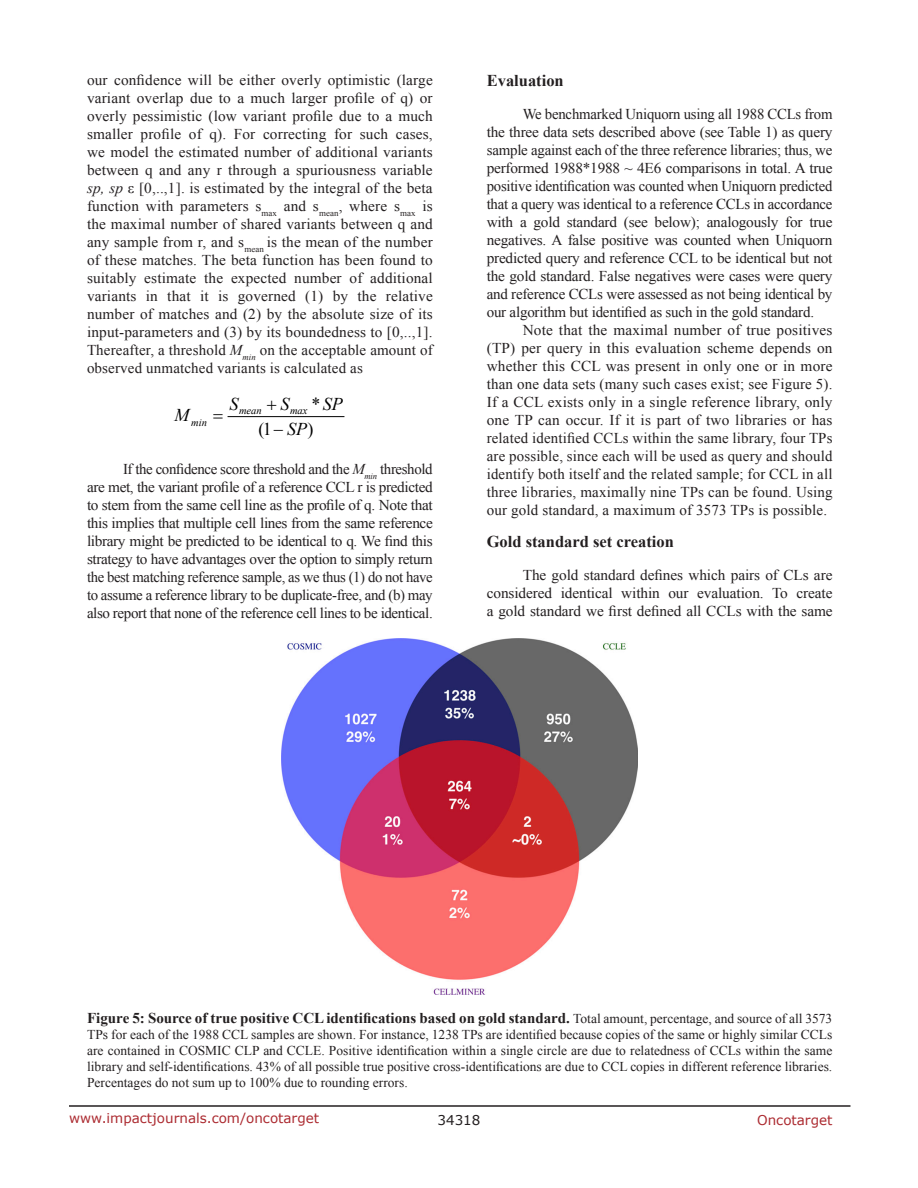
<style>
.page{position:relative;width:918px;height:1188px;background:#fff}
.page>*{position:absolute;margin:0;border:0;box-sizing:border-box;transform-origin:0 0}
.t1{font:18px/25.7px "Times New Roman";color:#000}
.t2{font:italic 18px "Times New Roman";color:#000}
.SubHeading_middle{font:700 16.5px "Times New Roman";color:#231f20}
.BodyText{font:15px/18px "Times New Roman";letter-spacing:-.005em;color:#231f20;text-align:justify}
.FigureText{font:700 15px "Times New Roman";color:#231f20}
.FigureText-2{font:13.5px/16.2px "Times New Roman";color:#231f20;text-align:justify}
.t3{font:13.5px "Verdana";color:#ac2b31}
.t4{font:13.5px "Verdana";color:#231f20}
.t5{font:italic 10.5px "Times New Roman";letter-spacing:-.005em;color:#000}
.s1{font-style:italic}
.s2{font-weight:400;font-size:13.5px}
</style>
<div class="page">
<hr style="left:69px;top:1105px;width:781px;height:2px;background:#231f20">
<hr style="left:228px;top:416px;width:116px;height:1px;background:#000">
<img style="left:282px;top:639px;width:356px;height:355px">
<p class="BodyText" style="left:87px;top:71px;width:347px">our confidence will be either overly optimistic (large variant overlap due to a much larger profile of q) or overly pessimistic (low variant profile due to a much smaller profile of q). For correcting for such cases, we model the estimated number of additional variants between q and any r through a spuriousness variable <span class="s1">sp, sp</span> ε [0,..,1]. is estimated by the integral of the beta function with parameters s<sub>max</sub> and s<sub>mean</sub>, where s<sub>max</sub> is the maximal number of shared variants between q and any sample from r, and s<sub>mean</sub> is the mean of the number of these matches. The beta function has been found to suitably estimate the expected number of additional variants in that it is governed (1) by the relative number of matches and (2) by the absolute size of its input-parameters and (3) by its boundedness to [0,..,1].<br>Thereafter, a threshold <span class="s1">M</span><sub>min</sub> on the acceptable amount of observed unmatched variants is calculated as</p>
<p class="t1" style="left:258px;top:390px;width:86px;text-indent:53px">*<span class="s1">SP </span>(1− <span class="s1">SP</span>)</p>
<p class="t2" style="left:230px;top:391px;width:10px">S</p>
<p class="t2" style="left:281px;top:391px;width:10px">S</p>
<p class="t2" style="left:174px;top:403px;width:16px">M</p>
<p class="t5" style="left:239px;top:403px;width:24px">mean</p>
<p class="t5" style="left:290px;top:403px;width:19px">max</p>
<p class="t5" style="left:191px;top:415px;width:17px">min</p>
<p class="BodyText" style="left:87px;top:460px;width:347px;text-indent:36px">If the confidence score threshold and the <span class="s1">M</span><sub>min</sub> threshold are met, the variant profile of a reference CCL r is predicted to stem from the same cell line as the profile of q. Note that this implies that multiple cell lines from the same reference library might be predicted to be identical to q. We find this strategy to have advantages over the option to simply return the best matching reference sample, as we thus (1) do not have to assume a reference library to be duplicate-free, and (b) may also report that none of the reference cell lines to be identical.</p>
<p class="SubHeading_middle" style="left:487px;top:69px;width:79px">Evaluation</p>
<p class="BodyText" style="left:487px;top:105px;width:347px;text-indent:36px">We benchmarked Uniquorn using all 1988 CCLs from the three data sets described above (see Table 1) as query sample against each of the three reference libraries; thus, we performed 1988*1988 ~ 4E6 comparisons in total. A true positive identification was counted when Uniquorn predicted that a query was identical to a reference CCLs in accordance with a gold standard (see below); analogously for true negatives. A false positive was counted when Uniquorn predicted query and reference CCL to be identical but not the gold standard. False negatives were cases were query and reference CCLs were assessed as not being identical by our algorithm but identified as such in the gold standard.</p>
<p class="BodyText" style="left:487px;top:321px;width:347px;text-indent:36px">Note that the maximal number of true positives (TP) per query in this evaluation scheme depends on whether this CCL was present in only one or in more than one data sets (many such cases exist; see Figure 5).<br>If a CCL exists only in a single reference library, only one TP can occur. If it is part of two libraries or has related identified CCLs within the same library, four TPs are possible, since each will be used as query and should identify both itself and the related sample; for CCL in all three libraries, maximally nine TPs can be found. Using our gold standard, a maximum of 3573 TPs is possible.</p>
<p class="SubHeading_middle" style="left:487px;top:530px;width:189px">Gold standard set creation</p>
<p class="BodyText" style="left:487px;top:566px;width:347px;text-indent:36px">The gold standard defines which pairs of CLs are considered identical within our evaluation. To create a gold standard we first defined all CCLs with the same</p>
<p class="FigureText" style="left:87px;top:1007px;width:747px">Figure 5: Source of true positive CCL identifications based on gold standard. <span class="s2">Total amount, percentage, and source of all 3573</span></p>
<p class="FigureText-2" style="left:87px;top:1026px;width:747px">TPs for each of the 1988 CCL samples are shown. For instance, 1238 TPs are identified because copies of the same or highly similar CCLs are contained in COSMIC CLP and CCLE. Positive identification within a single circle are due to relatedness of CCLs within the same library and self-identifications. 43% of all possible true positive cross-identifications are due to CCL copies in different reference libraries.<br>Percentages do not sum up to 100% due to rounding errors.</p>
<p class="t3" style="left:69px;top:1109px;width:252px">www.impactjournals.com/oncotarget</p>
<p class="t4" style="left:438px;top:1111px;width:44px">34318</p>
<p class="t3" style="left:757px;top:1111px;width:77px">Oncotarget</p>
</div>
